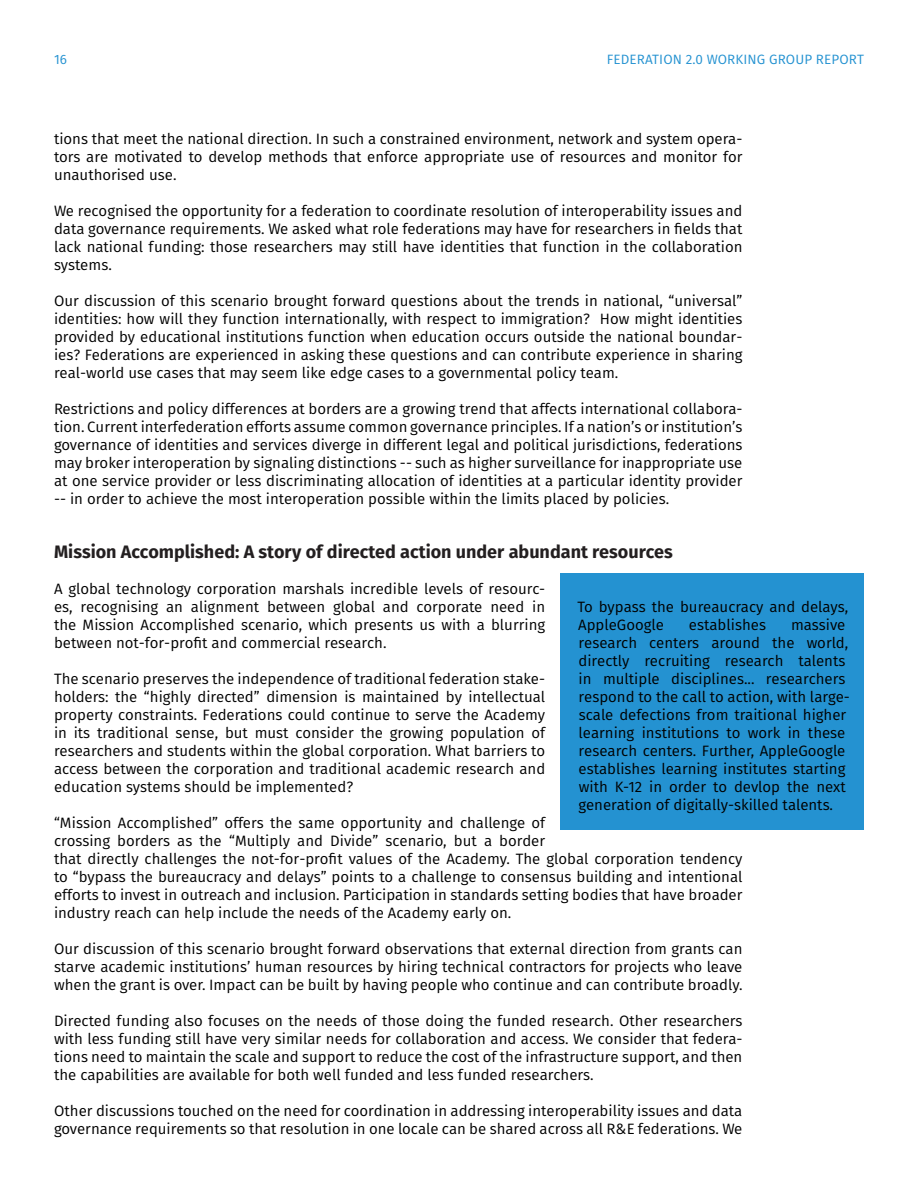
<style>
.page{position:relative;width:918px;height:1188px;background:#fff}
.page>*{position:absolute;margin:0;border:0;box-sizing:border-box;transform-origin:0 0}
.t1{font:700 18px "Fira Sans";color:#231f20}
.t2{font:15px/18px "Fira Sans";color:#000;text-align:justify}
.t3{font:13.5px "Fira Sans";letter-spacing:.01em;color:#2492d1}
</style>
<div class="page">
<div style="left:560px;top:574px;width:304px;height:256px;background:#2492d1"></div>
<p class="t3" style="left:54px;top:50px;width:14px">16</p>
<p class="t3" style="left:607px;top:50px;width:259px">FEDERATION 2.0 WORKING GROUP REPORT</p>
<p class="t2" style="left:54px;top:130px;width:690px">tions that meet the national direction. In such a constrained environment, network and system opera&shy;tors are motivated to develop methods that enforce appropriate use of resources and monitor for unauthorised use.</p>
<p class="t2" style="left:54px;top:202px;width:690px">We recognised the opportunity for a federation to coordinate resolution of interoperability issues and data governance requirements. We asked what role federations may have for researchers in fields that lack national funding: those researchers may still have identities that function in the collaboration systems.</p>
<p class="t2" style="left:54px;top:292px;width:690px">Our discussion of this scenario brought forward questions about the trends in national, “universal” identities: how will they function internationally, with respect to immigration? How might identities provided by educational institutions function when education occurs outside the national boundar&shy;ies? Federations are experienced in asking these questions and can contribute experience in sharing real-world use cases that may seem like edge cases to a governmental policy team.</p>
<p class="t2" style="left:54px;top:400px;width:690px">Restrictions and policy differences at borders are a growing trend that affects international collabora&shy;tion. Current interfederation efforts assume common governance principles. If a nation’s or institution’s governance of identities and services diverge in different legal and political jurisdictions, federations may broker interoperation by signaling distinctions -- such as higher surveillance for inappropriate use at one service provider or less discriminating allocation of identities at a particular identity provider -- in order to achieve the most interoperation possible within the limits placed by policies.</p>
<p class="t1" style="left:54px;top:539px;width:620px">Mission Accomplished: A story of directed action under abundant resources</p>
<p class="t2" style="left:54px;top:580px;width:493px">A global technology corporation marshals incredible levels of resourc&shy;es, recognising an alignment between global and corporate need in the Mission Accomplished scenario, which presents us with a blurring between not-for-profit and commercial research.</p>
<p class="t2" style="left:54px;top:670px;width:493px">The scenario preserves the independence of traditional federation stake&shy;holders: the “highly directed” dimension is maintained by intellectual property constraints. Federations could continue to serve the Academy in its traditional sense, but must consider the growing population of researchers and students within the global corporation. What barriers to access between the corporation and traditional academic research and education systems should be implemented?</p>
<p class="t2" style="left:54px;top:814px;width:690px;text-align:left">“Mission Accomplished” offers the same opportunity and challenge of<br>crossing borders as the “Multiply and Divide” scenario, but a border<br>that directly challenges the not-for-profit values of the Academy. The global corporation tendency to “bypass the bureaucracy and delays” points to a challenge to consensus building and intentional efforts to invest in outreach and inclusion. Participation in standards setting bodies that have broader industry reach can help include the needs of the Academy early on.</p>
<p class="t2" style="left:54px;top:940px;width:690px">Our discussion of this scenario brought forward observations that external direction from grants can starve academic institutions’ human resources by hiring technical contractors for projects who leave when the grant is over. Impact can be built by having people who continue and can contribute broadly.</p>
<p class="t2" style="left:54px;top:1012px;width:690px">Directed funding also focuses on the needs of those doing the funded research. Other researchers with less funding still have very similar needs for collaboration and access. We consider that federa&shy;tions need to maintain the scale and support to reduce the cost of the infrastructure support, and then the capabilities are available for both well funded and less funded researchers.</p>
<p class="t2" style="left:54px;top:1102px;width:690px">Other discussions touched on the need for coordination in addressing interoperability issues and data governance requirements so that resolution in one locale can be shared across all R&amp;E federations. We</p>
<p class="t2" style="left:578px;top:598px;width:272px">To bypass the bureaucracy and delays,<br>AppleGoogle</p>
<p class="t2" style="left:578px;top:616px;width:273px;text-align:left;text-indent:213px">massive research centers around the world, directly recruiting research talents in multiple disciplines... researchers respond to the call to action, with large&shy;scale defections from traitional higher learning institutions to work in these research centers. Further, AppleGoogle establishes learning institutes starting with K-12 in order to devlop the next generation of digitally-skilled talents.</p>
<p class="t2" style="left:689px;top:616px;width:79px">establishes</p>
</div>
